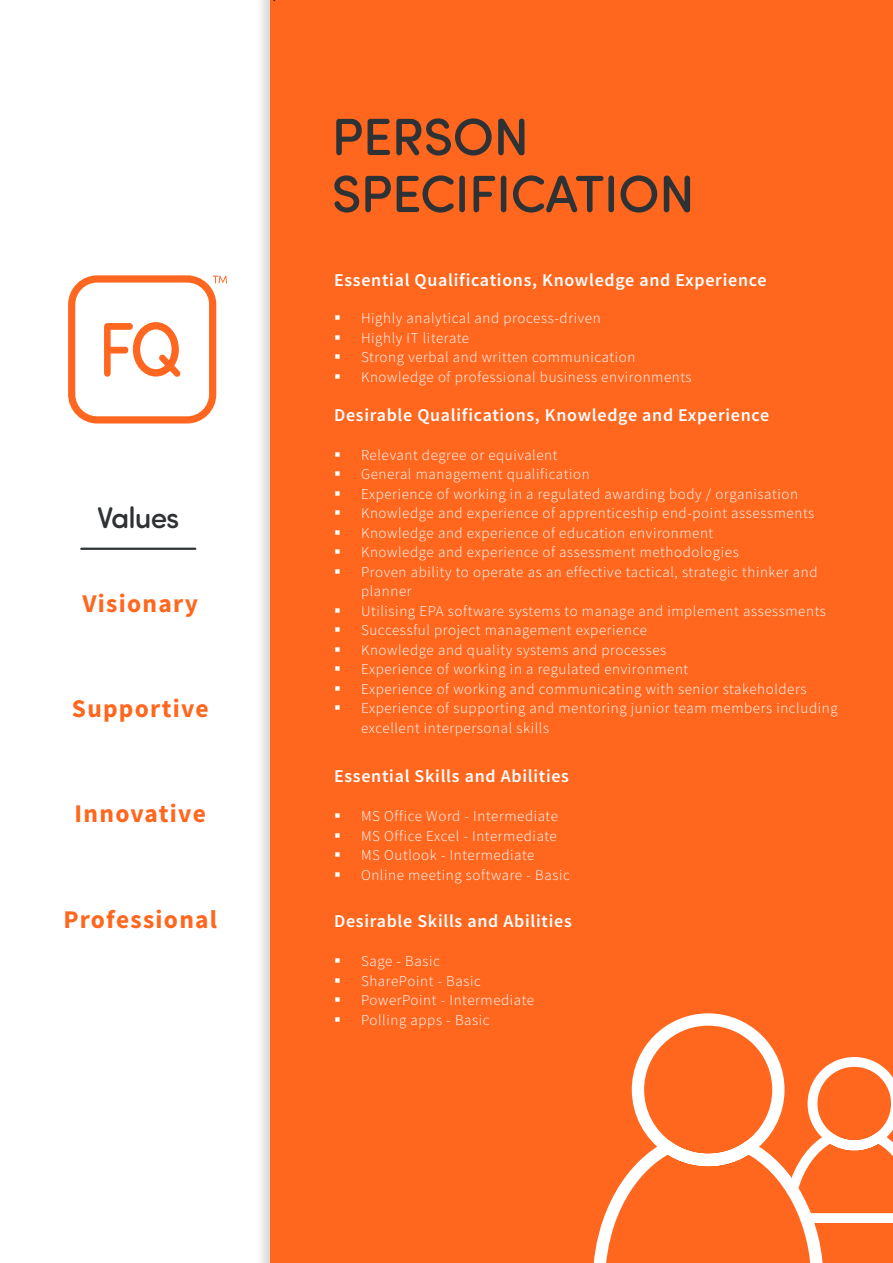
<style>
.page{position:relative;width:893px;height:1263px;background:#fff}
.page>*{position:absolute;margin:0;border:0;box-sizing:border-box;transform-origin:0 0}
.t1{font:500 52.5px/57px "Sofia Pro Soft";letter-spacing:-.01em;color:#2f3234}
.t2{font:500 30px "Sofia Pro Soft";letter-spacing:-.03em;color:#2f3234}
.t3{font:700 25.5px "Source Sans Pro";letter-spacing:.05em;color:#ff671f}
.t4{font:600 18px "Source Sans Pro";letter-spacing:.04em;color:#fff}
.t5{font:300 15px/19.5px "Source Sans Pro";letter-spacing:.04em;color:#fff}
</style>
<div class="page">
<div style="left:255px;top:0;width:638px;height:1263px;background:#000;opacity:.15"></div>
<div style="left:270px;top:0;width:623px;height:1263px;background:#ff671f"></div>
<svg style="left:593px;top:1013px;width:230px;height:250px"></svg>
<svg style="left:782px;top:1052px;width:111px;height:176px"></svg>
<svg style="left:68px;top:275px;width:159px;height:148px"></svg>
<hr style="left:81px;top:548px;width:114px;height:2px;background:#2f3234">
<h2 class="t2" style="left:97px;top:496px;width:84px">Values</h2>
<h3 class="t3" style="left:83px;top:587px;width:117px">Visionary</h3>
<h3 class="t3" style="left:72px;top:692px;width:138px">Supportive</h3>
<h3 class="t3" style="left:75px;top:797px;width:133px">Innovative</h3>
<h3 class="t3" style="left:63px;top:902px;width:155px">Professional</h3>
<h1 class="t1" style="left:332px;top:105px;width:364px">PERSON<br>SPECIFICATION</h1>
<p class="t4" style="left:334px;top:268px;width:434px">Essential Qualifications, Knowledge and Experience</p>
<p class="t5" style="left:361px;top:309px;width:332px">Highly analytical and process-driven<br>Highly IT literate<br>Strong verbal and written communication Knowledge of professional business environments</p>
<p class="t4" style="left:334px;top:403px;width:437px">Desirable Qualifications, Knowledge and Experience</p>
<p class="t5" style="left:361px;top:445px;width:478px">Relevant degree or equivalent<br>General management qualification<br>Experience of working in a regulated awarding body / organisation Knowledge and experience of apprenticeship end-point assessments Knowledge and experience of education environment<br>Knowledge and experience of assessment methodologies<br>Proven ability to operate as an effective tactical, strategic thinker and planner<br>Utilising EPA software systems to manage and implement assessments Successful project management experience<br>Knowledge and quality systems and processes<br>Experience of working in a regulated environment<br>Experience of working and communicating with senior stakeholders Experience of supporting and mentoring junior team members including excellent interpersonal skills</p>
<p class="t4" style="left:334px;top:765px;width:237px">Essential Skills and Abilities</p>
<p class="t5" style="left:361px;top:807px;width:210px">MS Office Word - Intermediate<br>MS Office Excel - Intermediate<br>MS Outlook - Intermediate<br>Online meeting software - Basic</p>
<p class="t4" style="left:334px;top:909px;width:239px">Desirable Skills and Abilities</p>
<p class="t5" style="left:361px;top:951px;width:175px">Sage - Basic<br>SharePoint - Basic<br>PowerPoint - Intermediate<br>Polling apps - Basic</p>
</div>
